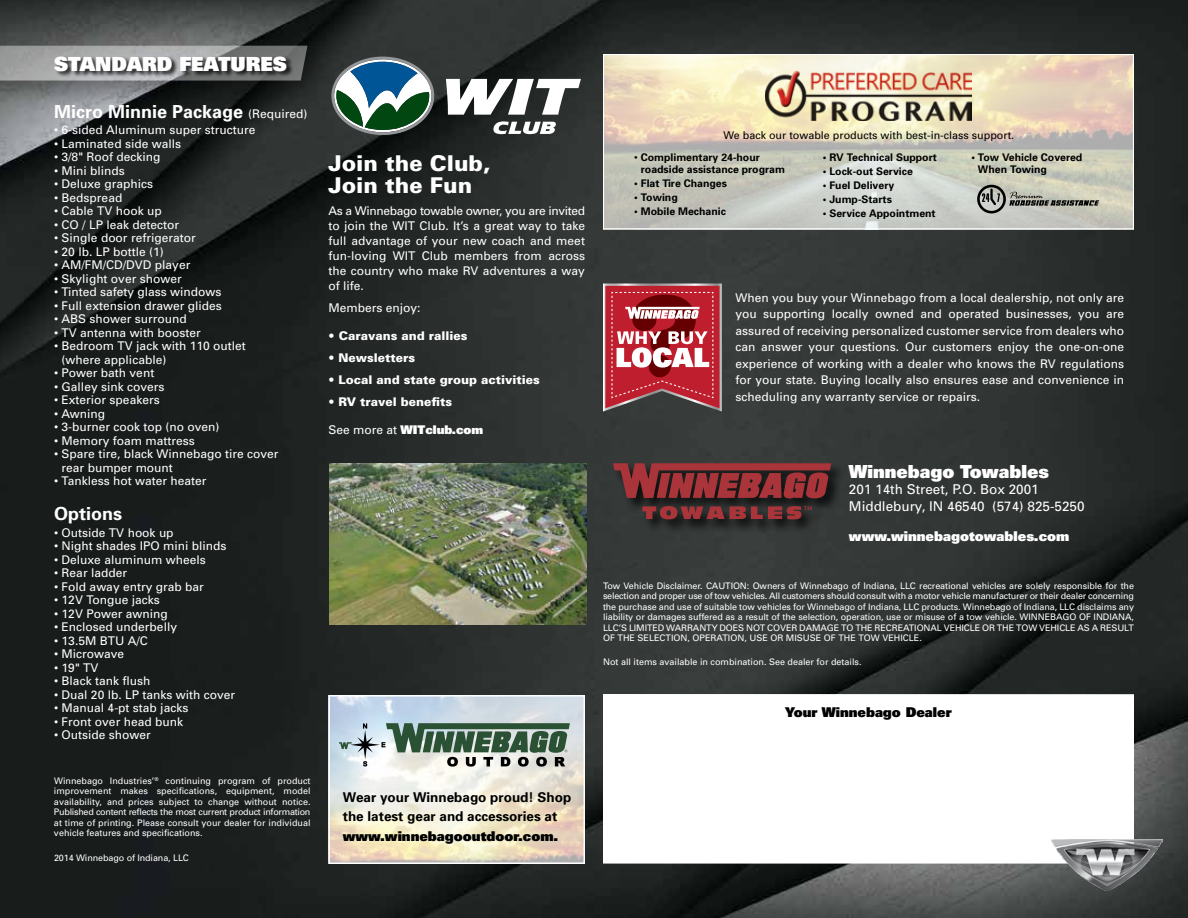
<style>
.page{position:relative;width:1188px;height:918px;background:#fff}
.page>*{position:absolute;margin:0;border:0;box-sizing:border-box;transform-origin:0 0}
.t1{font:900 21.75px/22.5px "Univers";color:#fff}
.t2{font:900 19.5px "Univers";color:#fff}
.t3{font:700 18px "Univers";color:#fff}
.t4{font:900 18px "Univers";color:#fff}
.t5{font:13.5px/16.5px "Univers";color:#fff}
.t6{font:700 13.5px/19.5px "Univers";color:#000}
.t7{font:900 13.5px "Univers";color:#000}
.t8{font:900 13.5px "Univers";color:#fff}
.t9{font:12px/16.5px "Univers";color:#fff}
.t10{font:900 12px "Univers";color:#fff}
.t11{font:900 12px "Univers";color:#fff}
.t12{font:10.8px "Univers";color:#000}
.t13{font:700 10.5px/12px "Univers";color:#000}
.t14{font:9px/10.5px "Univers";color:#fff;text-align:justify}
.s1{font-weight:400;font-size:12px}
.s2{font-style:inherit}
.s3{font-weight:400}
</style>
<div class="page">
<img style="left:0;top:0;width:1188px;height:918px">
<div style="left:612px;top:462px;width:234px;height:72px;background:#000;opacity:.75"></div>
<svg style="left:613px;top:463px;width:218px;height:35px;background:#832e32"></svg>
<svg style="left:642px;top:506px;width:170px;height:13px;background:#733033"></svg>
<svg style="left:603px;top:284px;width:119px;height:128px;background:#b44f58"></svg>
<img style="left:328px;top:695px;width:255px;height:169px">
<div style="left:329px;top:695px;width:256px;height:169px;border:1px solid #fff"></div>
<svg style="left:339px;top:723px;width:231px;height:44px;background:#8c9e93"></svg>
<svg style="left:493px;top:121px;width:63px;height:13px"></svg>
<svg style="left:331px;top:57px;width:103px;height:78px"></svg>
<svg style="left:446px;top:79px;width:135px;height:36px"></svg>
<img style="left:329px;top:464px;width:257px;height:160px">
<div style="left:0;top:33px;width:339px;height:81px;background:#000;opacity:.75"></div>
<svg style="left:0;top:46px;width:308px;height:35px;background:#949595"></svg>
<div style="left:55px;top:56px;width:239px;height:22px;background:#000;opacity:.75"></div>
<img style="left:605px;top:56px;width:527px;height:171px">
<div style="left:603px;top:54px;width:531px;height:175px;border:1px solid #fff"></div>
<img style="left:766px;top:70px;width:206px;height:50px">
<svg style="left:977px;top:185px;width:122px;height:28px;background:#a3a398"></svg>
<div style="left:603px;top:694px;width:531px;height:170px;background:#fff"></div>
<img style="left:1051px;top:840px;width:112px;height:51px">
<h2 class="t2" style="left:54px;top:51px;width:234px">STANDARD FEATURES</h2>
<h3 class="t3" style="left:54px;top:100px;width:255px">Micro Minnie Package <span class="s1">(Required)</span></h3>
<p class="t9" style="left:54px;top:122px;width:203px">• 6-sided Aluminum super structure</p>
<p class="t9" style="left:54px;top:135px;width:128px">• Laminated side walls</p>
<p class="t9" style="left:54px;top:149px;width:108px">• 3/8" Roof decking</p>
<p class="t9" style="left:54px;top:162px;width:72px">• Mini blinds</p>
<p class="t9" style="left:54px;top:176px;width:100px">• Deluxe graphics</p>
<p class="t9" style="left:54px;top:189px;width:70px">• Bedspread</p>
<p class="t9" style="left:54px;top:203px;width:109px">• Cable TV hook up</p>
<p class="t9" style="left:54px;top:216px;width:126px">• CO / LP leak detector</p>
<p class="t9" style="left:54px;top:230px;width:143px">• Single door refrigerator</p>
<p class="t9" style="left:54px;top:243px;width:111px">• 20 lb. LP bottle (1)</p>
<p class="t9" style="left:54px;top:257px;width:138px">• AM/FM/CD/DVD player</p>
<p class="t9" style="left:54px;top:270px;width:129px">• Skylight over shower</p>
<p class="t9" style="left:54px;top:284px;width:169px">• Tinted safety glass windows</p>
<p class="t9" style="left:54px;top:297px;width:169px">• Full extension drawer glides</p>
<p class="t9" style="left:54px;top:311px;width:134px">• ABS shower surround</p>
<p class="t9" style="left:54px;top:324px;width:148px">• TV antenna with booster</p>
<p class="t9" style="left:62px;top:339px;width:186px;line-height:13.5px;text-indent:-8px">• Bedroom TV jack with 110 outlet (where applicable)</p>
<p class="t9" style="left:54px;top:365px;width:102px">• Power bath vent</p>
<p class="t9" style="left:54px;top:378px;width:112px">• Galley sink covers</p>
<p class="t9" style="left:54px;top:392px;width:107px">• Exterior speakers</p>
<p class="t9" style="left:54px;top:405px;width:53px">• Awning</p>
<p class="t9" style="left:54px;top:419px;width:167px">• 3-burner cook top (no oven)</p>
<p class="t9" style="left:54px;top:432px;width:142px">• Memory foam mattress</p>
<p class="t9" style="left:62px;top:447px;width:218px;line-height:13.5px;text-indent:-8px">• Spare tire, black Winnebago tire cover rear bumper mount</p>
<p class="t9" style="left:54px;top:473px;width:154px">• Tankless hot water heater</p>
<h3 class="t3" style="left:54px;top:502px;width:70px">Options</h3>
<p class="t9" style="left:54px;top:524px;width:121px">• Outside TV hook up</p>
<p class="t9" style="left:54px;top:537px;width:174px">• Night shades IPO mini blinds</p>
<p class="t9" style="left:54px;top:551px;width:153px">• Deluxe aluminum wheels</p>
<p class="t9" style="left:54px;top:564px;width:74px">• Rear ladder</p>
<p class="t9" style="left:54px;top:578px;width:151px">• Fold away entry grab bar</p>
<p class="t9" style="left:54px;top:591px;width:107px">• 12V Tongue jacks</p>
<p class="t9" style="left:54px;top:605px;width:115px">• 12V Power awning</p>
<p class="t9" style="left:54px;top:618px;width:124px">• Enclosed underbelly</p>
<p class="t9" style="left:54px;top:632px;width:95px">• 13.5M BTU A/C</p>
<p class="t9" style="left:54px;top:645px;width:72px">• Microwave</p>
<p class="t9" style="left:54px;top:659px;width:46px">• 19" TV</p>
<p class="t9" style="left:54px;top:672px;width:98px">• Black tank flush</p>
<p class="t9" style="left:54px;top:686px;width:182px">• Dual 20 lb. LP tanks with cover</p>
<p class="t9" style="left:54px;top:699px;width:136px">• Manual 4-pt stab jacks</p>
<p class="t9" style="left:54px;top:713px;width:130px">• Front over head bunk</p>
<p class="t9" style="left:54px;top:726px;width:98px">• Outside shower</p>
<p class="t14" style="left:54px;top:775px;width:258px">Winnebago Industries’<sup>®</sup> continuing program of product improvement makes specifications, equipment, model availability, and prices subject to change without notice.<br>Published content reflects the most current product information at time of printing. Please consult your dealer for individual vehicle features and specifications.</p>
<p class="t14" style="left:54px;top:852px;width:136px">2014 Winnebago of Indiana, LLC</p>
<h1 class="t1" style="left:328px;top:151px;width:163px">Join the Club,<br>Join the Fun</h1>
<p class="t9" style="left:328px;top:203px;width:258px;line-height:15px;text-align:justify">As a Winnebago towable owner, you are invited to join the WIT Club. It’s a great way to take full advantage of your new coach and meet fun-loving WIT Club members from across the country who make RV adventures a way of life.</p>
<p class="t9" style="left:328px;top:299px;width:94px">Members enjoy:</p>
<p class="t10" style="left:328px;top:329px;width:140px"><span class="s2">•</span> Caravans and rallies</p>
<p class="t10" style="left:328px;top:350px;width:88px">• Newsletters</p>
<p class="t10" style="left:328px;top:372px;width:213px">• Local and state group activities</p>
<p class="t10" style="left:328px;top:394px;width:125px">• RV travel benefits</p>
<p class="t11" style="left:328px;top:422px;width:156px"><span class="s3">See more at</span> WITclub.com</p>
<p class="t6" style="left:343px;top:787px;width:230px">Wear your Winnebago proud! Shop the latest gear and accessories at</p>
<p class="t7" style="left:343px;top:827px;width:217px">www.winnebagooutdoor.com.</p>
<p class="t12" style="left:724px;top:128px;width:292px">We back our towable products with best-in-class support.</p>
<p class="t13" style="left:978px;top:151px;width:106px;text-indent:-7px">• Tow Vehicle Covered<br>When Towing</p>
<p class="t13" style="left:641px;top:151px;width:146px;text-indent:-7px"><span class="s3">•</span> Complimentary 24-hour roadside assistance program</p>
<p class="t13" style="left:634px;top:177px;width:94px">• Flat Tire Changes</p>
<p class="t13" style="left:634px;top:191px;width:45px">• Towing</p>
<p class="t13" style="left:634px;top:205px;width:93px">• Mobile Mechanic</p>
<p class="t13" style="left:823px;top:151px;width:116px">• RV Technical Support</p>
<p class="t13" style="left:823px;top:165px;width:92px">• Lock-out Service</p>
<p class="t13" style="left:823px;top:179px;width:73px">• Fuel Delivery</p>
<p class="t13" style="left:823px;top:193px;width:71px">• Jump-Starts</p>
<p class="t13" style="left:823px;top:207px;width:114px">• Service Appointment</p>
<p class="t9" style="left:735px;top:289px;width:390px;text-align:justify">When you buy your Winnebago from a local dealership, not only are you supporting locally owned and operated businesses, you are assured of receiving personalized customer service from dealers who can answer your questions. Our customers enjoy the one-on-one experience of working with a dealer who knows the RV regulations for your state. Buying locally also ensures ease and convenience in scheduling any warranty service or repairs.</p>
<h3 class="t4" style="left:849px;top:460px;width:202px">Winnebago Towables</h3>
<p class="t5" style="left:849px;top:481px;width:237px">201 14th Street, P.O. Box 2001<br>Middlebury, IN 46540 (574) 825-5250</p>
<p class="t8" style="left:849px;top:527px;width:222px">www.winnebagotowables.com</p>
<p class="t14" style="left:603px;top:580px;width:533px">Tow Vehicle Disclaimer. CAUTION: Owners of Winnebago of Indiana, LLC recreational vehicles are solely responsible for the selection and proper use of tow vehicles. All customers should consult with a motor vehicle manufacturer or their dealer concerning the purchase and use of suitable tow vehicles for Winnebago of Indiana, LLC products. Winnebago of Indiana, LLC disclaims any liability or damages suffered as a result of the selection, operation, use or misuse of a tow vehicle. WINNEBAGO OF INDIANA, LLC’S LIMITED WARRANTY DOES NOT COVER DAMAGE TO THE RECREATIONAL VEHICLE OR THE TOW VEHICLE AS A RESULT OF THE SELECTION, OPERATION, USE OR MISUSE OF THE TOW VEHICLE.</p>
<p class="t14" style="left:603px;top:656px;width:260px">Not all items available in combination. See dealer for details.</p>
<p class="t7" style="left:785px;top:703px;width:168px">Your Winnebago Dealer</p>
</div>
